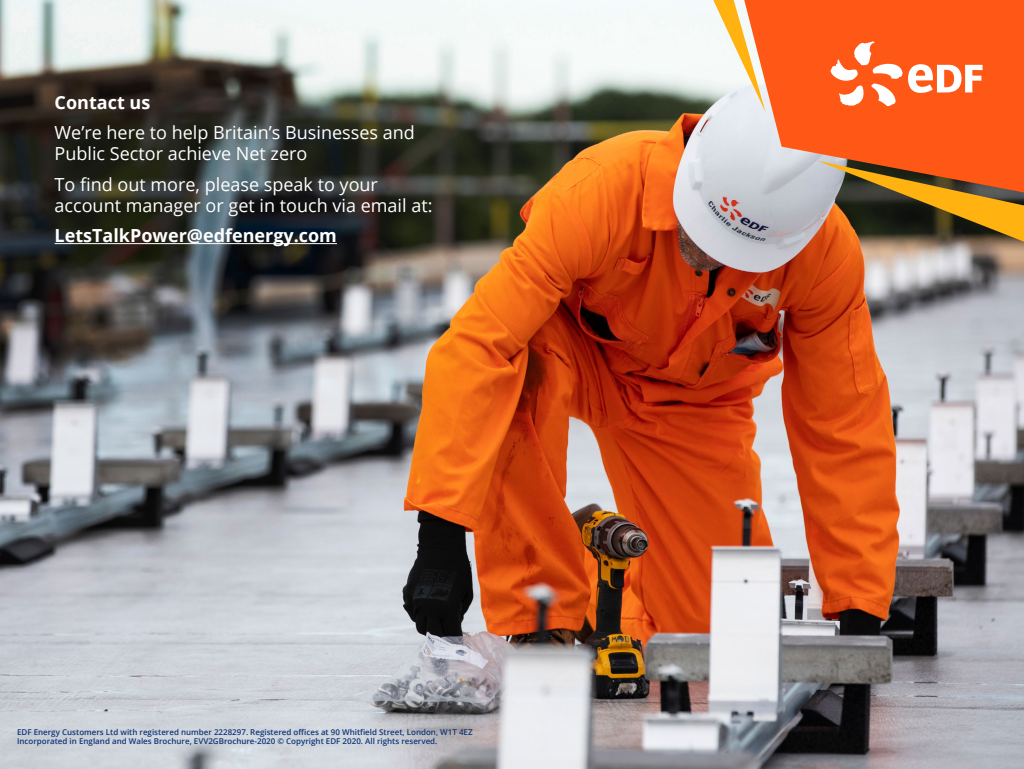
<style>
.page{position:relative;width:1024px;height:769px;background:#fff}
.page>*{position:absolute;margin:0;border:0;box-sizing:border-box;transform-origin:0 0}
.t1{font:18px/21.6px "Open Sans";color:#fff}
.t2{font:700 18px "Open Sans";color:#fff}
.t3{font:600 8px/9.6px "Open Sans";color:#10367a}
</style>
<div class="page">
<img style="left:0;top:0;width:1023px;height:768px">
<svg style="left:744px;top:0;width:279px;height:192px;fill:#fe5716"></svg>
<svg style="left:713px;top:0;width:52px;height:112px"></svg>
<svg style="left:817px;top:160px;width:206px;height:81px"></svg>
<svg style="left:830px;top:41px;width:152px;height:65px"></svg>
<hr style="left:55px;top:243px;width:282px;height:1px;background:#fff">
<h1 class="t2" style="left:55px;top:89px;width:97px">Contact us</h1>
<h1 class="t1" style="left:55px;top:121px;width:362px">We’re here to help Britain’s Businesses and<br>Public Sector achieve Net zero</h1>
<h1 class="t1" style="left:55px;top:173px;width:379px">To find out more, please speak to your account manager or get in touch via email at:</h1>
<h1 class="t2" style="left:55px;top:223px;width:284px">LetsTalkPower@edfenergy.com</h1>
<p class="t3" style="left:17px;top:726px;width:457px">EDF Energy Customers Ltd with registered number 2228297. Registered offices at 90 Whitfield Street, London, W1T 4EZ<br>Incorporated in England and Wales Brochure, EVV2GBrochure-2020 © Copyright EDF 2020. All rights reserved.</p>
</div>
